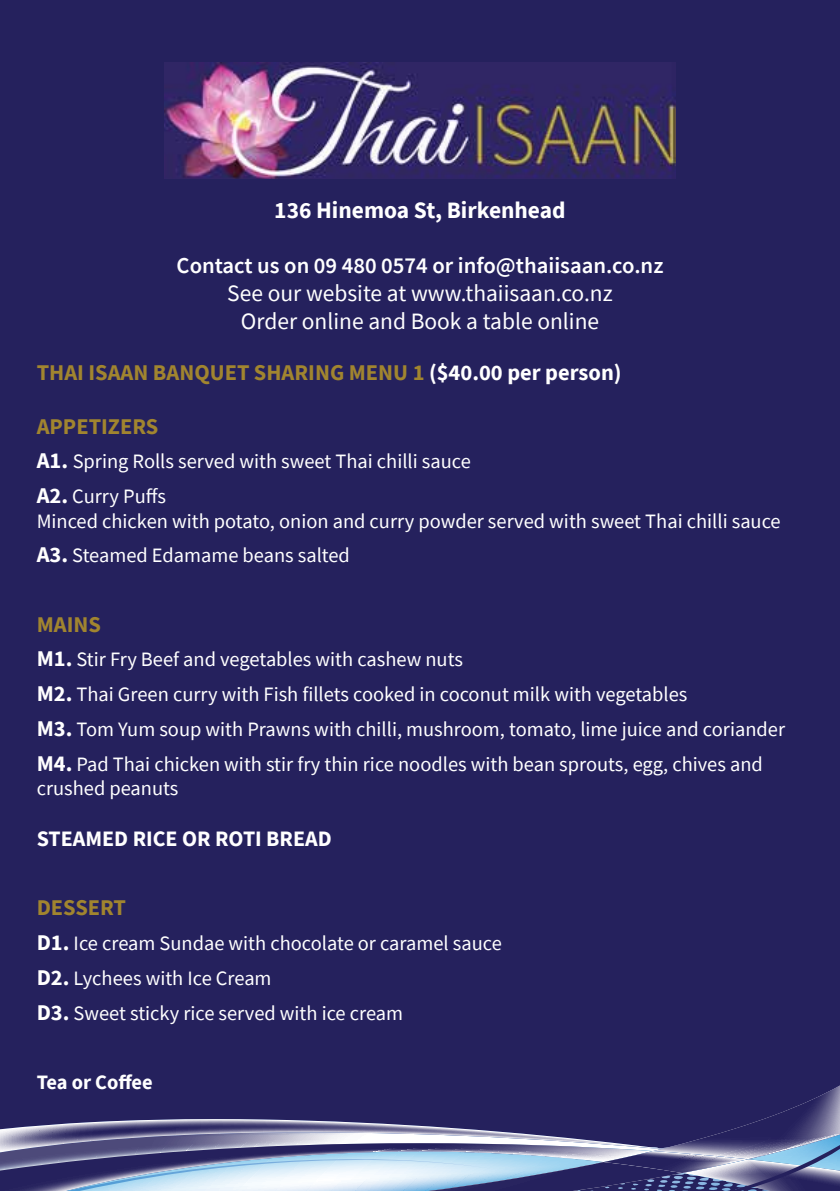
<style>
.page{position:relative;width:840px;height:1191px;background:#fff}
.page>*{position:absolute;margin:0;border:0;box-sizing:border-box;transform-origin:0 0}
.t1{font:23.4px/28.2px "Source Sans Pro";color:#fff;text-align:center}
.t2{font:700 23.4px "Source Sans Pro";color:#fff}
.t3{font:600 22.6px "Source Sans Pro";color:#fff}
.t4{font:700 22.4px "Source Sans Pro";color:#a1852f}
.t5{font:700 22px "Source Sans Pro";color:#fff}
.t6{font:20.4px/34.8px "Source Sans Pro";color:#fff}
.t7{font:700 20.4px "Source Sans Pro";letter-spacing:-.005em;color:#fff}
.s1{color:#fff}
.s2{font-weight:700;font-size:22.4px}
</style>
<div class="page">
<div style="left:0;top:0;width:839px;height:1191px;background:#25215d"></div>
<img style="left:165px;top:62px;width:509px;height:117px">
<svg style="left:0;top:1086px;width:839px;height:105px"></svg>
<p class="t2" style="left:274px;top:194px;width:293px">136 Hinemoa St, Birkenhead</p>
<p class="t3" style="left:176px;top:251px;width:488px">Contact us on 09 480 0574 or info@thaiisaan.co.nz</p>
<p class="t1" style="left:227px;top:279px;width:387px">See our website at www.thaiisaan.co.nz<br>Order online and Book a table online</p>
<p class="t4" style="left:37px;top:357px;width:586px">THAI ISAAN BANQUET SHARING MENU 1 <span class="s1">($40.00 per person)</span></p>
<p class="t4" style="left:37px;top:411px;width:123px">APPETIZERS</p>
<p class="t6" style="left:37px;top:444px;width:435px"><span class="s2">A1.</span> Spring Rolls served with sweet Thai chilli sauce<br><span class="s2">A2.</span> Curry Puffs</p>
<p class="t6" style="left:37px;top:503px;width:745px">Minced chicken with potato, onion and curry powder served with sweet Thai chilli sauce<br><span class="s2">A3.</span> Steamed Edamame beans salted</p>
<p class="t4" style="left:37px;top:609px;width:66px">MAINS</p>
<p class="t6" style="left:37px;top:642px;width:749px"><span class="s2">M1.</span> Stir Fry Beef and vegetables with cashew nuts<br><span class="s2">M2.</span> Thai Green curry with Fish fillets cooked in coconut milk with vegetables<br><span class="s2">M3.</span> Tom Yum soup with Prawns with chilli, mushroom, tomato, lime juice and coriander <span class="s2">M4.</span> Pad Thai chicken with stir fry thin rice noodles with bean sprouts, egg, chives and</p>
<p class="t6" style="left:37px;top:771px;width:143px">crushed peanuts</p>
<p class="t5" style="left:37px;top:824px;width:296px">STEAMED RICE OR ROTI BREAD</p>
<p class="t4" style="left:37px;top:893px;width:91px">DESSERT</p>
<p class="t6" style="left:37px;top:926px;width:466px"><span class="s2">D1.</span> Ice cream Sundae with chocolate or caramel sauce<br><span class="s2">D2.</span> Lychees with Ice Cream<br><span class="s2">D3.</span> Sweet sticky rice served with ice cream</p>
<p class="t7" style="left:37px;top:1068px;width:117px">Tea or Coffee</p>
</div>
